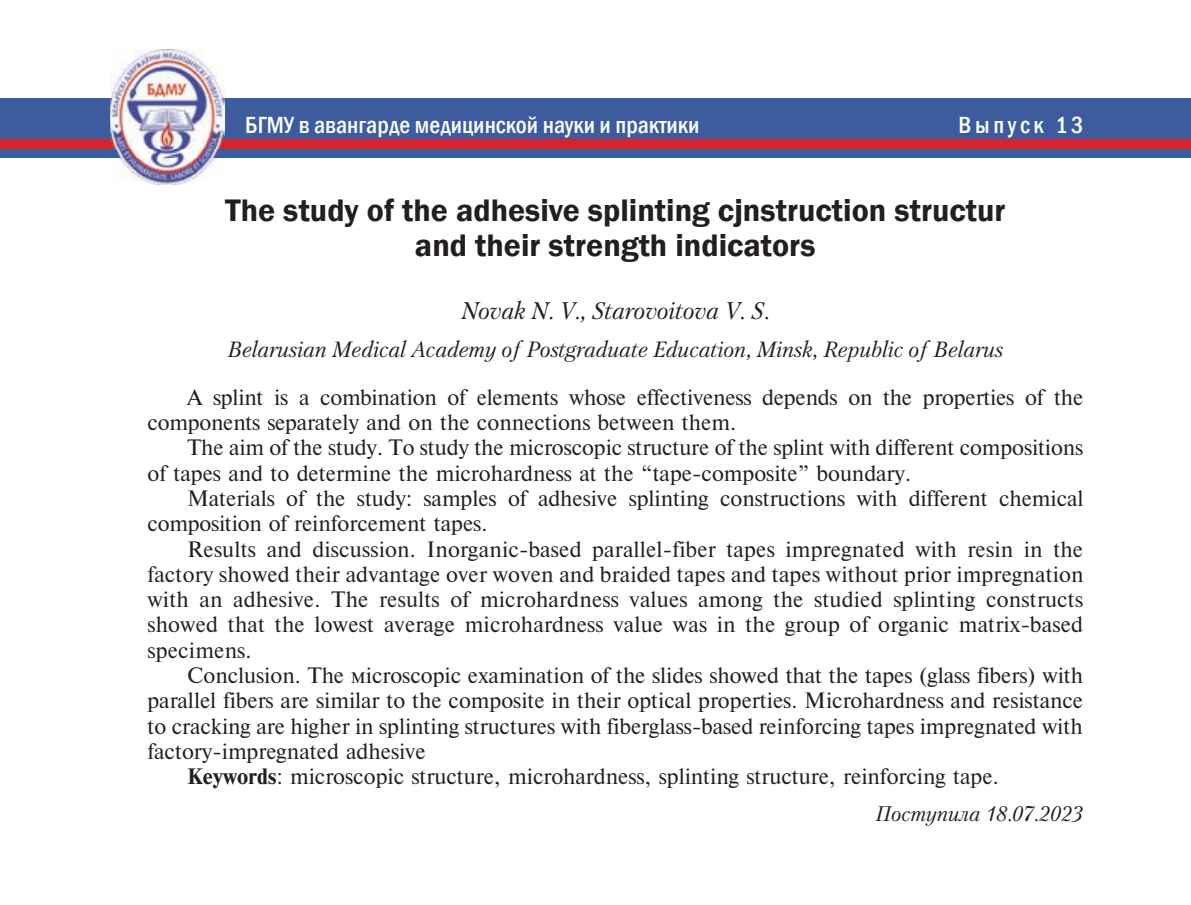
<style>
.page{position:relative;width:1191px;height:905px;background:#fff}
.page>*{position:absolute;margin:0;border:0;box-sizing:border-box;transform-origin:0 0}
.t1{font:600 32px/35.2px "Franklin Gothic";color:#231f20;text-align:center}
.t2{font:500 condensed 24px "Franklin Gothic";color:#fff}
.t3{font:italic 24px "Petersburg C";color:#231f20}
.t4{font:500 condensed 24px "Franklin Gothic";letter-spacing:.15em;color:#fff}
.t5{font:italic 22px "Petersburg C";color:#231f20}
.t6{font:21px/25.4px "Newton C";color:#231f20}
.t7{font:italic 21px "Petersburg C";color:#231f20}
.s1{font-family:"Newton C Bold"}
</style>
<div class="page">
<div style="left:0;top:98px;width:1191px;height:59px;background:#3d5ca0"></div>
<div style="left:0;top:139px;width:1191px;height:10px;background:#d8232e"></div>
<img style="left:110px;top:50px;width:114px;height:135px">
<p class="t2" style="left:245px;top:109px;width:456px">БГМУ в авангарде медицинской науки и практики</p>
<p class="t4" style="left:958px;top:109px;width:126px">Выпуск 13</p>
<h1 class="t1" style="left:225px;top:193px;width:782px">The study of the adhesive splinting cjnstruction structur and their strength indicators</h1>
<p class="t3" style="left:461px;top:297px;width:310px">Novak N. V., Starovoitova V. S.</p>
<p class="t5" style="left:228px;top:336px;width:777px">Belarusian Medical Academy of Postgraduate Education, Minsk, Republic of Belarus</p>
<p class="t6" style="left:147px;top:384px;width:937px;text-indent:40px">A splint is a combination of elements whose effectiveness depends on the properties of the components separately and on the connections between them.</p>
<p class="t6" style="left:147px;top:435px;width:937px;text-indent:40px">The aim of the study. To study the microscopic structure of the splint with different compositions of tapes and to determine the microhardness at the “tape-composite” boundary.</p>
<p class="t6" style="left:147px;top:486px;width:937px;text-indent:40px">Materials of the study: samples of adhesive splinting constructions with different chemical composition of reinforcement tapes.</p>
<p class="t6" style="left:147px;top:536px;width:937px;text-align:justify;text-indent:40px">Results and discussion. Inorganic-based parallel-fiber tapes impregnated with resin in the factory showed their advantage over woven and braided tapes and tapes without prior impregnation with an adhesive. The results of microhardness values among the studied splinting constructs showed that the lowest average microhardness value was in the group of organic matrix-based specimens.</p>
<p class="t6" style="left:187px;top:663px;width:897px">Conclusion. The мicroscopic examination of the slides showed that the tapes (glass fibers) with</p>
<p class="t6" style="left:147px;top:688px;width:937px">parallel fibers are similar to the composite in their optical properties. Microhardness and resistance</p>
<p class="t6" style="left:147px;top:713px;width:936px">to cracking are higher in splinting structures with fiberglass-based reinforcing tapes impregnated with</p>
<p class="t6" style="left:147px;top:739px;width:280px">factory-impregnated adhesive</p>
<p class="t6" style="left:187px;top:764px;width:813px"><span class="s1">Keywords</span>: microscopic structure, microhardness, splinting structure, reinforcing tape.</p>
<p class="t7" style="left:875px;top:801px;width:209px">Поступила 18.07.2023</p>
</div>
